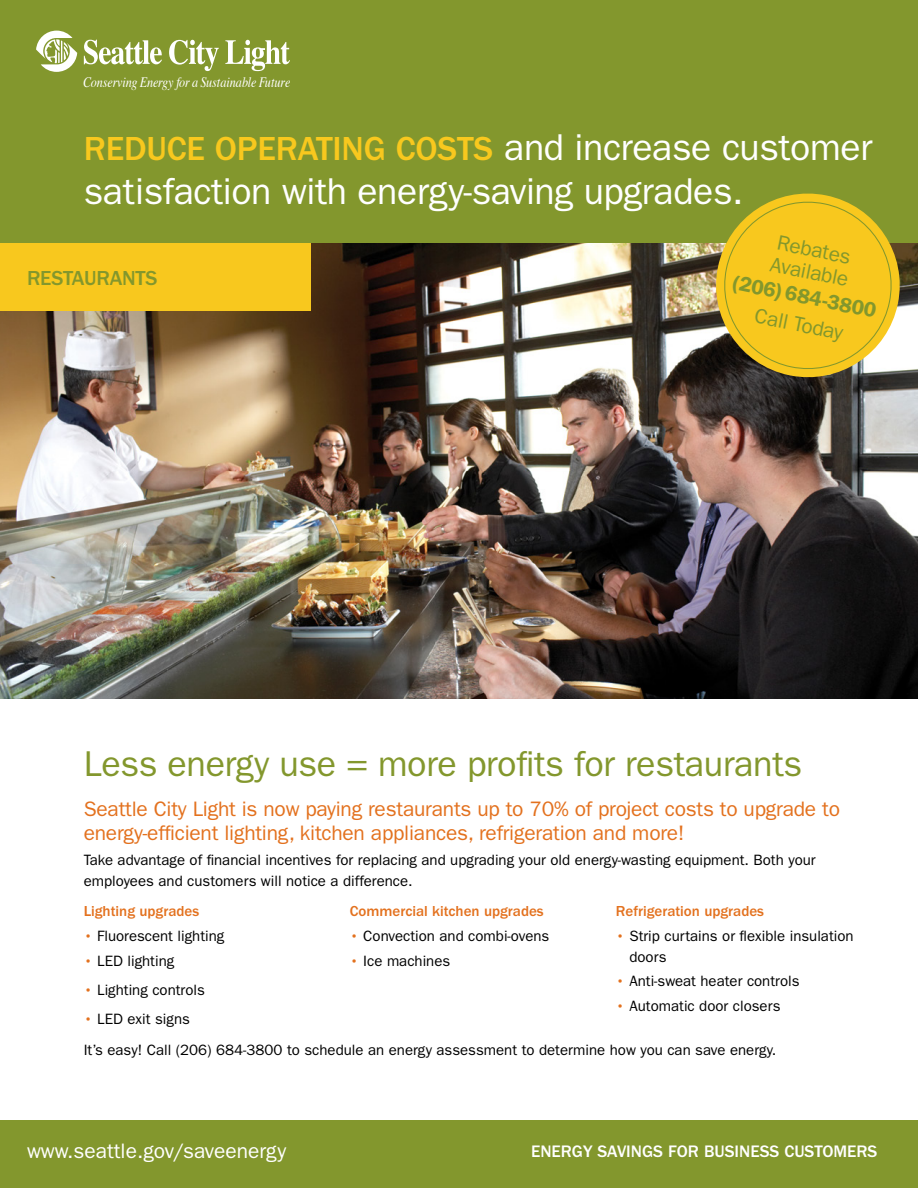
<style>
.page{position:relative;width:918px;height:1188px;background:#fff}
.page>*{position:absolute;margin:0;border:0;box-sizing:border-box;transform-origin:0 0}
.t1{font:37.5px "Franklin Gothic";letter-spacing:-.01em;color:#fff}
.t2{font:36px "Franklin Gothic";letter-spacing:-.01em;color:#83972d}
.t3{font:500 34.5px "Franklin Gothic";letter-spacing:-.005em;color:#f8c81e}
.t4{font:21px/24px "Franklin Gothic";letter-spacing:-.01em;color:#e3711e}
.t5{font:21px "Franklin Gothic";color:#fff}
.t6{font:21px/22.5px "Franklin Gothic";color:#83972d}
.t7{font:600 21px "Franklin Gothic";color:#83972d}
.t8{font:500 21px "Franklin Gothic";letter-spacing:-.01em;color:#83972d}
.t9{font:500 17.25px "Franklin Gothic";color:#fff}
.t10{font:15px/20.2px "Franklin Gothic";color:#000}
.t11{font:500 15px "Franklin Gothic";color:#e3711e}
.t12{font:italic 14.25px "Times";color:#fff;scale:.85 1}
.s1{font-weight:400;font-size:37.5px;color:#fff}
.s2{font-weight:500;color:#e3711e}
</style>
<div class="page">
<img style="left:0;top:243px;width:918px;height:456px">
<div style="left:0;top:1120px;width:918px;height:68px;background:#83972d"></div>
<div style="left:0;top:243px;width:310px;height:67px;background:#f8c81e"></div>
<div style="left:0;top:0;width:918px;height:243px;background:#83972d"></div>
<svg style="left:708px;top:193px;width:200px;height:192px"></svg>
<svg style="left:84px;top:40px;width:78px;height:24px"></svg>
<svg style="left:169px;top:40px;width:50px;height:31px"></svg>
<svg style="left:225px;top:40px;width:65px;height:31px"></svg>
<svg style="left:36px;top:31px;width:41px;height:41px"></svg>
<p class="t12" style="left:83px;top:70px;width:245px">Conserving Energy for a Sustainable Future</p>
<h3 class="t3" style="left:84px;top:130px;width:790px">REDUCE OPERATING COSTS <span class="s1">and increase customer</span></h3>
<h1 class="t1" style="left:84px;top:170px;width:661px">satisfaction with energy-saving upgrades.</h1>
<h3 class="t6" style="left:778px;top:231px;width:81px;rotate:12deg">Rebates<br>Available</h3>
<h3 class="t8" style="left:27px;top:266px;width:132px">RESTAURANTS</h3>
<h3 class="t7" style="left:736px;top:269px;width:148px;rotate:12deg">(206) 684-3800</h3>
<h3 class="t6" style="left:757px;top:304px;width:91px;rotate:12deg">Call Today</h3>
<h2 class="t2" style="left:84px;top:743px;width:720px">Less energy use = more profits for restaurants</h2>
<h3 class="t4" style="left:84px;top:797px;width:758px">Seattle City Light is now paying restaurants up to 70% of project costs to upgrade to energy-efficient lighting, kitchen appliances, refrigeration and more!</h3>
<p class="t10" style="left:84px;top:850px;width:733px">Take advantage of financial incentives for replacing and upgrading your old energy-wasting equipment. Both your employees and customers will notice a difference.</p>
<p class="t11" style="left:84px;top:902px;width:117px">Lighting upgrades</p>
<p class="t10" style="left:84px;top:926px;width:142px"><span class="s2">•</span> Fluorescent lighting</p>
<p class="t10" style="left:84px;top:951px;width:92px"><span class="s2">•</span> LED lighting</p>
<p class="t10" style="left:84px;top:980px;width:123px"><span class="s2">•</span> Lighting controls</p>
<p class="t10" style="left:84px;top:1009px;width:108px"><span class="s2">•</span> LED exit signs</p>
<p class="t11" style="left:616px;top:902px;width:150px">Refrigeration upgrades</p>
<p class="t10" style="left:629px;top:926px;width:226px;text-indent:-14px"><span class="s2">•</span> Strip curtains or flexible insulation doors</p>
<p class="t10" style="left:616px;top:971px;width:185px"><span class="s2">•</span> Anti-sweat heater controls</p>
<p class="t10" style="left:616px;top:996px;width:166px"><span class="s2">•</span> Automatic door closers</p>
<p class="t11" style="left:350px;top:902px;width:195px">Commercial kitchen upgrades</p>
<p class="t10" style="left:350px;top:926px;width:201px"><span class="s2">•</span> Convection and combi-ovens</p>
<p class="t10" style="left:350px;top:951px;width:102px"><span class="s2">•</span> Ice machines</p>
<p class="t10" style="left:84px;top:1040px;width:694px">It’s easy! Call (206) 684-3800 to schedule an energy assessment to determine how you can save energy.</p>
<h3 class="t5" style="left:27px;top:1138px;width:261px">www.seattle.gov/saveenergy</h3>
<p class="t9" style="left:531px;top:1141px;width:348px">ENERGY SAVINGS FOR BUSINESS CUSTOMERS</p>
</div>
